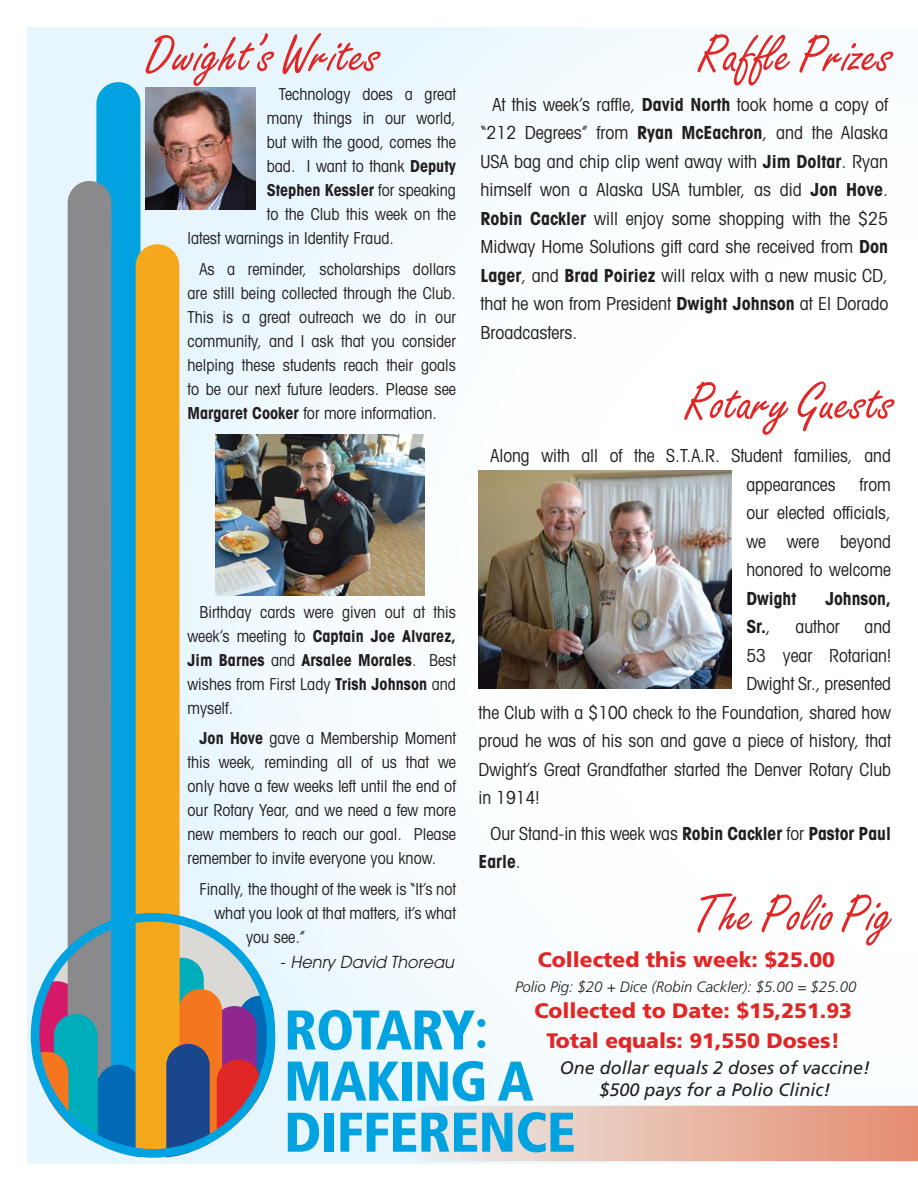
<style>
.page{position:relative;width:918px;height:1188px;background:#fff}
.page>*{position:absolute;margin:0;border:0;box-sizing:border-box;transform-origin:0 0}
.t1{font:54px "Freestyle Script";color:#e12726}
.t2{font:900 21px/29.2px "Frutiger";color:#e12726;text-align:center}
.t3{font:condensed 18px/28.5px "Avant Garde";color:#231f20;text-align:justify}
.t4{font:700 condensed 18px/28.5px "Avant Garde";color:#231f20}
.t5{font:italic 18px/22.5px "Frutiger";color:#231f20;text-align:center}
.t6{font:condensed 16.5px/24px "Avant Garde";color:#231f20;text-align:justify}
.t7{font:700 condensed 16.5px "Avant Garde";color:#231f20}
.t8{font:italic 16.5px "Avant Garde";color:#231f20}
.t9{font:italic 300 15px "Frutiger";color:#231f20}
.s1{font-weight:700}
.s2{font-weight:400}
.s3{font-style:normal;font-stretch:condensed}
</style>
<div class="page">
<div style="left:27px;top:27px;width:891px;height:1136px;background:linear-gradient(to right,#e4f5fc,#fff)"></div>
<svg style="left:96px;top:82px;width:44px;height:99px;background:#0da6e0"></svg>
<svg style="left:288px;top:1010px;width:187px;height:40px"></svg>
<svg style="left:288px;top:1061px;width:630px;height:100px"></svg>
<div style="left:477px;top:1019px;width:8px;height:8px;background:#00a2df;border-radius:50%"></div>
<div style="left:477px;top:1040px;width:8px;height:8px;background:#00a2df;border-radius:50%"></div>
<svg style="left:27px;top:181px;width:251px;height:982px;background:#b3c0b7"></svg>
<img style="left:146px;top:87px;width:110px;height:122px">
<img style="left:215px;top:434px;width:210px;height:161px">
<img style="left:479px;top:471px;width:253px;height:218px">
<h1 class="t1" style="left:146px;top:37px;width:235px">Dwight’s Writes</h1>
<p class="t6" style="left:279px;top:84px;width:179px">Technology does a great</p>
<p class="t6" style="left:267px;top:108px;width:191px">many things in our world,</p>
<p class="t6" style="left:267px;top:132px;width:191px">but with the good, comes the</p>
<p class="t6" style="left:267px;top:156px;width:191px">bad. I want to thank <span class="s1">Deputy</span></p>
<p class="t7" style="left:267px;top:184px;width:191px">Stephen Kessler <span class="s2">for speaking</span></p>
<p class="t6" style="left:267px;top:204px;width:191px">to the Club this week on the</p>
<p class="t6" style="left:188px;top:228px;width:208px">latest warnings in Identity Fraud.</p>
<p class="t6" style="left:188px;top:259px;width:270px;text-indent:12px">As a reminder, scholarships dollars are still being collected through the Club.<br>This is a great outreach we do in our community, and I ask that you consider helping these students reach their goals to be our next future leaders. Please see <span class="s1">Margaret Cooker</span> for more information.</p>
<p class="t6" style="left:188px;top:601px;width:270px;text-indent:12px">Birthday cards were given out at this week’s meeting to <span class="s1">Captain Joe Alvarez, Jim Barnes</span> and <span class="s1">Arsalee Morales</span>. Best wishes from First Lady <span class="s1">Trish Johnson</span> and myself.</p>
<p class="t6" style="left:188px;top:728px;width:270px;text-indent:12px"><span class="s1">Jon Hove</span> gave a Membership Moment this week, reminding all of us that we only have a few weeks left until the end of our Rotary Year, and we need a few more new members to reach our goal. Please remember to invite everyone you know.</p>
<p class="t6" style="left:200px;top:879px;width:258px">Finally, the thought of the week is “It’s not</p>
<p class="t6" style="left:215px;top:903px;width:243px">what you look at that matters, it’s what</p>
<p class="t6" style="left:246px;top:927px;width:61px">you see.”</p>
<p class="t8" style="left:281px;top:956px;width:175px"><span class="s3">-</span> Henry David Thoreau</p>
<h1 class="t1" style="left:698px;top:37px;width:195px">Raffle Prizes</h1>
<p class="t3" style="left:480px;top:92px;width:409px;text-indent:12px">At this week’s raffle, <span class="s1">David North</span> took home a copy of “212 Degrees” from <span class="s1">Ryan McEachron</span>, and the Alaska USA bag and chip clip went away with <span class="s1">Jim Doltar</span>. Ryan himself won a Alaska USA tumbler, as did <span class="s1">Jon Hove</span>.<br><span class="s1">Robin Cackler</span> will enjoy some shopping with the $25<br>Midway Home Solutions gift card she received from <span class="s1">Don Lager</span>, and <span class="s1">Brad Poiriez</span> will relax with a new music CD, that he won from President <span class="s1">Dwight Johnson</span> at El Dorado Broadcasters.</p>
<h1 class="t1" style="left:685px;top:384px;width:210px">Rotary Guests</h1>
<p class="t3" style="left:746px;top:443px;width:146px;text-indent:-256px">Along with all of the S.T.A.R. Student families, and appearances</p>
<p class="t3" style="left:746px;top:472px;width:146px;text-indent:113px">from our elected officials, we were beyond honored to welcome</p>
<p class="t4" style="left:746px;top:586px;width:51px">Dwight</p>
<p class="t4" style="left:825px;top:586px;width:67px">Johnson,</p>
<p class="t4" style="left:746px;top:614px;width:26px">Sr.<span class="s2">,</span></p>
<p class="t3" style="left:796px;top:614px;width:46px">author</p>
<p class="t3" style="left:865px;top:614px;width:28px">and</p>
<p class="t3" style="left:746px;top:643px;width:146px">53 year Rotarian!</p>
<p class="t3" style="left:746px;top:671px;width:146px">Dwight Sr., presented</p>
<p class="t3" style="left:479px;top:700px;width:414px">the Club with a $100 check to the Foundation, shared how</p>
<p class="t3" style="left:479px;top:728px;width:414px">proud he was of his son and gave a piece of history, that</p>
<p class="t3" style="left:479px;top:757px;width:414px">Dwight’s Great Grandfather started the Denver Rotary Club</p>
<p class="t3" style="left:479px;top:785px;width:62px">in 1914!</p>
<p class="t4" style="left:479px;top:820px;width:414px;text-indent:12px"><span class="s2">Our Stand-in this week was</span> Robin Cackler <span class="s2">for</span> Pastor Paul<br>Earle<span class="s2">.</span></p>
<h1 class="t1" style="left:693px;top:896px;width:199px">The Polio Pig</h1>
<p class="t2" style="left:538px;top:947px;width:299px">Collected this week: $25.00</p>
<p class="t9" style="left:515px;top:981px;width:343px">Polio Pig: $20 + Dice (Robin Cackler): $5.00 = $25.00</p>
<p class="t2" style="left:534px;top:998px;width:319px">Collected to Date: $15,251.93<br>Total equals: 91,550 Doses!</p>
<p class="t5" style="left:560px;top:1058px;width:312px">One dollar equals 2 doses of vaccine! $500 pays for a Polio Clinic!</p>
</div>
